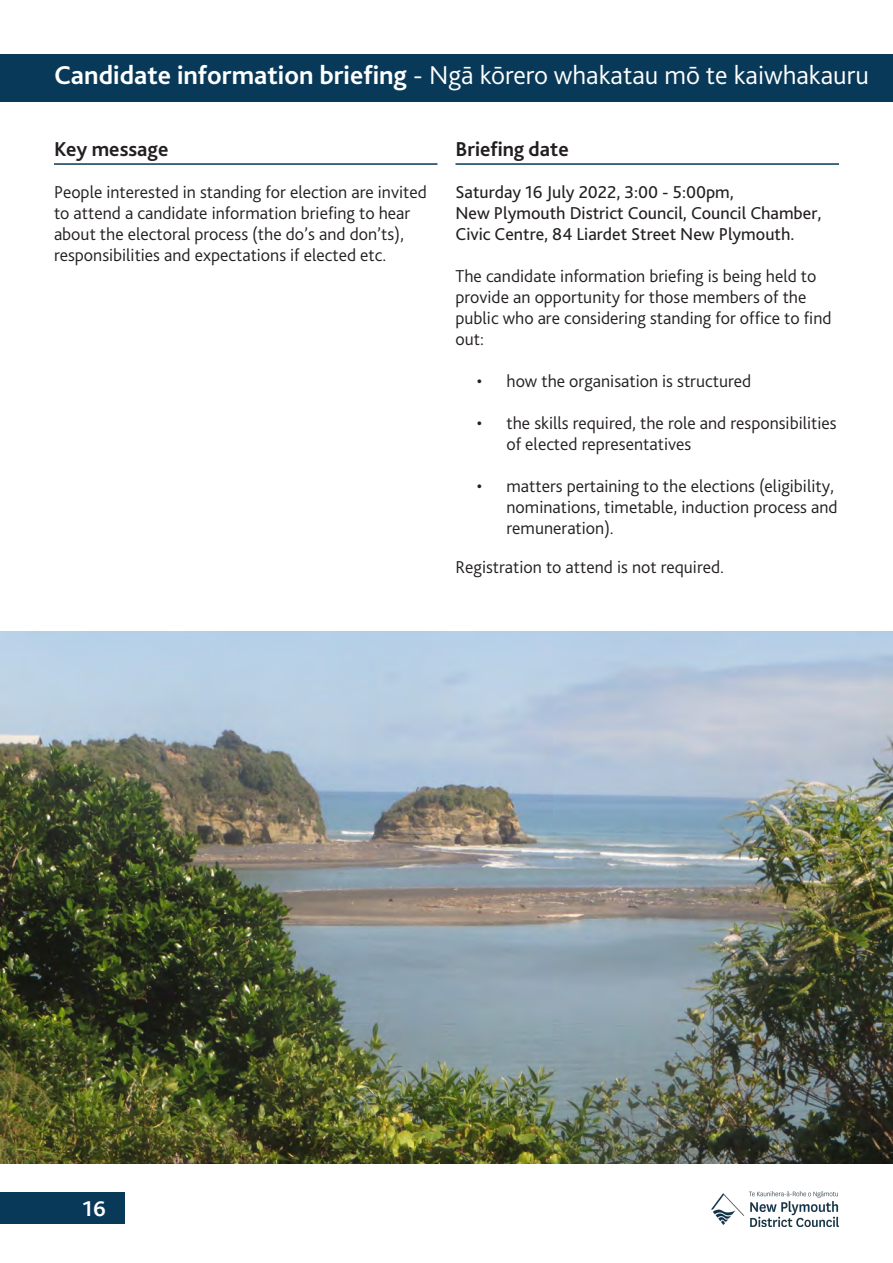
<style>
.page{position:relative;width:893px;height:1263px;background:#fff}
.page>*{position:absolute;margin:0;border:0;box-sizing:border-box;transform-origin:0 0}
.BlissHeader{font:300 27px "Bliss";color:#fff}
.t1{font:22.5px "Bliss Bold Normal";color:#fff}
.BlissSubHeading{font:700 21px "Bliss";color:#231f20}
.Blissbody{font:300 18px/21px "Bliss";color:#231f20}
.Blissbody-2{font:18px/21px "Bliss";color:#231f20}
.s1{font-weight:700}
</style>
<div class="page">
<div style="left:0;top:54px;width:893px;height:47px;background:#093958"></div>
<div style="left:0;top:1191px;width:125px;height:32px;background:#093958"></div>
<img style="left:711px;top:1192px;width:128px;height:34px">
<hr style="left:54px;top:163px;width:383px;height:2px;background:#093958">
<hr style="left:455px;top:163px;width:384px;height:2px;background:#093958">
<img style="left:0;top:631px;width:893px;height:532px">
<p class="BlissHeader" style="left:54px;top:58px;width:817px"><span class="s1">Candidate information briefing</span> - Ngā kōrero whakatau mō te kaiwhakauru</p>
<p class="BlissSubHeading" style="left:54px;top:136px;width:116px">Key message</p>
<p class="Blissbody" style="left:54px;top:182px;width:374px">People interested in standing for election are invited to attend a candidate information briefing to hear about the electoral process (the do’s and don’ts), responsibilities and expectations if elected etc.</p>
<p class="BlissSubHeading" style="left:455px;top:136px;width:115px">Briefing date</p>
<p class="Blissbody-2" style="left:455px;top:182px;width:367px">Saturday 16 July 2022, 3:00 - 5:00pm,<br>New Plymouth District Council, Council Chamber,<br>Civic Centre, 84 Liardet Street New Plymouth.</p>
<p class="Blissbody" style="left:455px;top:266px;width:378px">The candidate information briefing is being held to provide an opportunity for those members of the public who are considering standing for office to find out:</p>
<p class="Blissbody" style="left:477px;top:371px;width:276px">• how the organisation is structured</p>
<p class="Blissbody" style="left:506px;top:413px;width:332px;text-indent:-30px">• the skills required, the role and responsibilities of elected representatives</p>
<p class="Blissbody" style="left:506px;top:476px;width:333px;text-indent:-30px">• matters pertaining to the elections (eligibility, nominations, timetable, induction process and remuneration).</p>
<p class="Blissbody" style="left:455px;top:557px;width:270px">Registration to attend is not required.</p>
<p class="t1" style="left:81px;top:1197px;width:26px">16</p>
</div>
